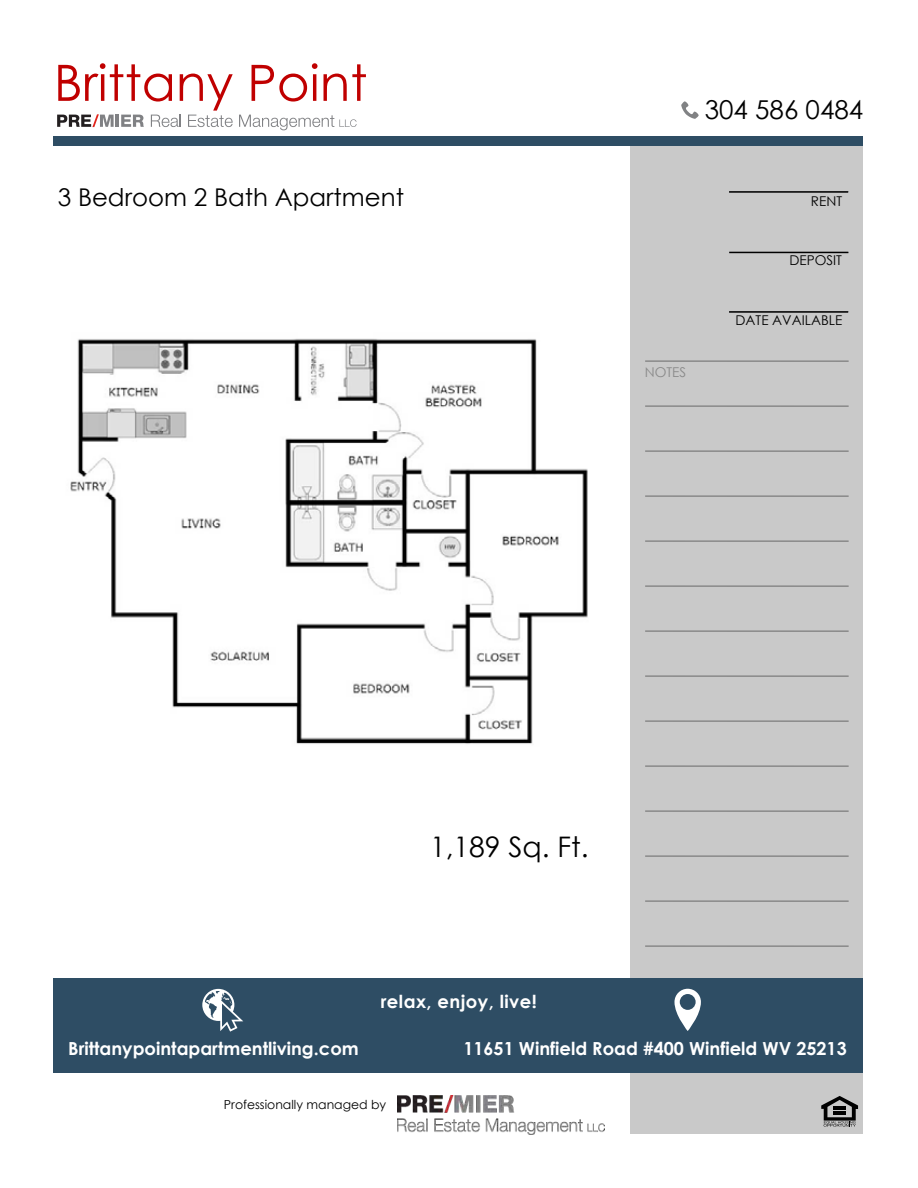
<style>
.page{position:relative;width:918px;height:1188px;background:#fff}
.page>*{position:absolute;margin:0;border:0;box-sizing:border-box;transform-origin:0 0}
.t1{font:50.1px "Century Gothic";color:#c00000}
.t2{font:28.35px "Century Gothic";color:#000}
.t3{font:25.95px "Century Gothic";color:#000}
.t4{font:24.45px "Century Gothic";color:#000}
.t5{font:700 18px "Century Gothic";color:#fff}
.t6{font:700 18px "Century Gothic";letter-spacing:.025em;color:#fff}
.t7{font:13.5px "Century Gothic";color:#000}
.t8{font:13.5px "Century Gothic";color:#898989}
.t9{font:12.45px "Century Gothic";color:#000}
</style>
<div class="page">
<div style="left:631px;top:144px;width:232px;height:990px;background:#c9c9c9"></div>
<div style="left:53px;top:978px;width:810px;height:94px;background:#2e4d64"></div>
<img style="left:398px;top:1096px;width:207px;height:39px">
<svg style="left:202px;top:989px;width:41px;height:43px"></svg>
<svg style="left:674px;top:989px;width:27px;height:42px"></svg>
<svg style="left:821px;top:1096px;width:37px;height:31px"></svg>
<hr style="left:645px;top:360px;width:204px;height:2px;background:#898989">
<hr style="left:645px;top:405px;width:204px;height:2px;background:#898989">
<hr style="left:645px;top:450px;width:204px;height:2px;background:#898989">
<hr style="left:645px;top:495px;width:204px;height:2px;background:#898989">
<hr style="left:645px;top:540px;width:204px;height:2px;background:#898989">
<hr style="left:645px;top:585px;width:204px;height:2px;background:#898989">
<hr style="left:645px;top:630px;width:204px;height:2px;background:#898989">
<hr style="left:645px;top:675px;width:204px;height:2px;background:#898989">
<hr style="left:645px;top:720px;width:204px;height:2px;background:#898989">
<hr style="left:645px;top:765px;width:204px;height:2px;background:#898989">
<hr style="left:645px;top:810px;width:204px;height:2px;background:#898989">
<hr style="left:645px;top:855px;width:204px;height:2px;background:#898989">
<hr style="left:645px;top:900px;width:204px;height:2px;background:#898989">
<hr style="left:645px;top:945px;width:204px;height:2px;background:#898989">
<hr style="left:729px;top:311px;width:119px;height:2px;background:#000">
<hr style="left:729px;top:252px;width:119px;height:1px;background:#000">
<hr style="left:729px;top:191px;width:119px;height:2px;background:#000">
<div style="left:53px;top:136px;width:810px;height:10px;background:#2e4d64"></div>
<svg style="left:681px;top:101px;width:18px;height:18px"></svg>
<img style="left:70px;top:338px;width:518px;height:406px">
<svg style="left:57px;top:114px;width:87px;height:13px"></svg>
<svg style="left:151px;top:115px;width:30px;height:12px"></svg>
<svg style="left:188px;top:115px;width:45px;height:12px"></svg>
<svg style="left:239px;top:115px;width:118px;height:15px"></svg>
<h1 class="t1" style="left:54px;top:48px;width:315px">Brittany Point</h1>
<h3 class="t4" style="left:58px;top:181px;width:348px">3 Bedroom 2 Bath Apartment</h3>
<h3 class="t3" style="left:705px;top:91px;width:160px">304 586 0484</h3>
<p class="t8" style="left:645px;top:363px;width:43px">NOTES</p>
<p class="t7" style="left:811px;top:192px;width:33px">RENT</p>
<p class="t7" style="left:790px;top:251px;width:54px">DEPOSIT</p>
<p class="t7" style="left:736px;top:311px;width:108px">DATE AVAILABLE</p>
<h2 class="t2" style="left:430px;top:827px;width:160px">1,189 Sq. Ft.</h2>
<p class="t6" style="left:381px;top:988px;width:158px">relax, enjoy, live!</p>
<p class="t5" style="left:68px;top:1035px;width:292px">Brittanypointapartmentliving.com</p>
<p class="t5" style="left:463px;top:1035px;width:385px">11651 Winfield Road #400 Winfield WV 25213</p>
<p class="t9" style="left:224px;top:1096px;width:164px">Professionally managed by</p>
</div>
